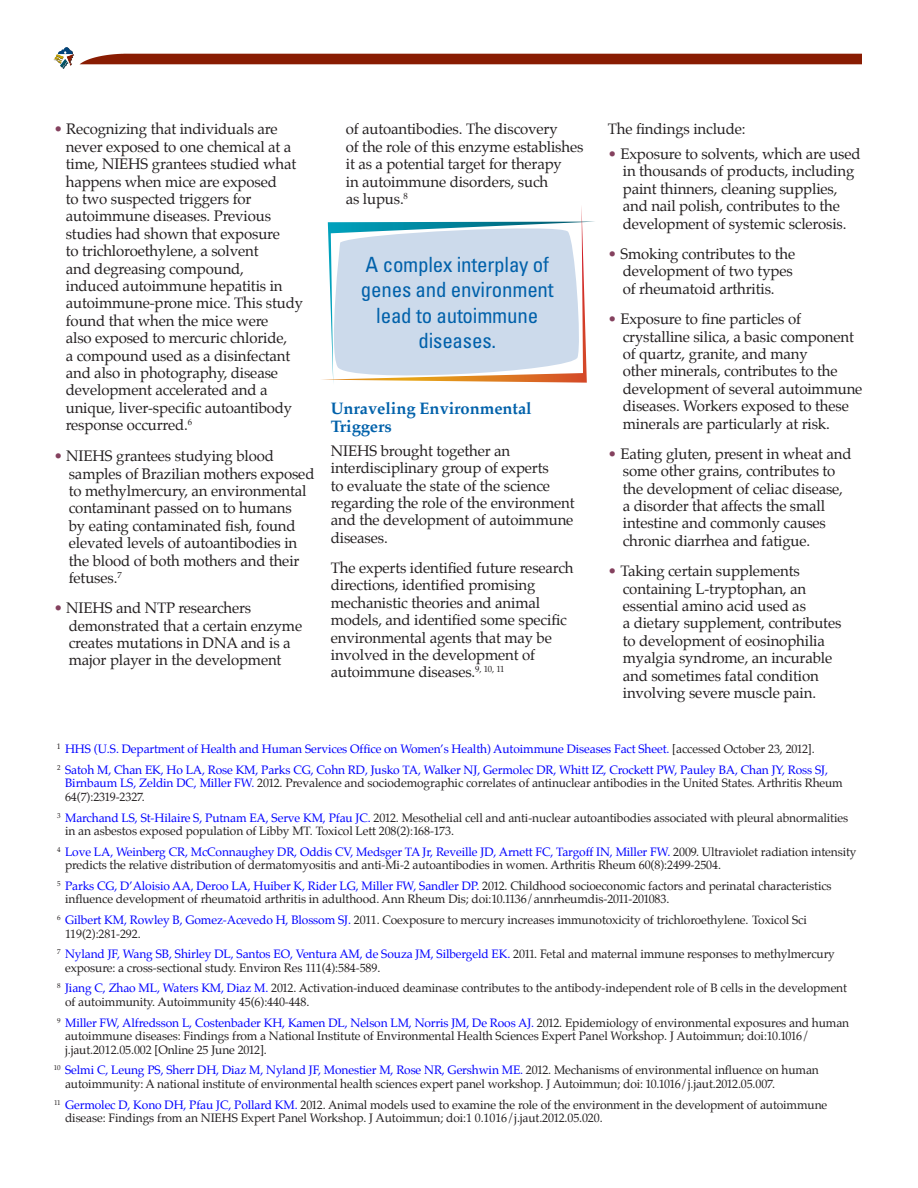
<style>
.page{position:relative;width:918px;height:1188px;background:#fff}
.page>*{position:absolute;margin:0;border:0;box-sizing:border-box;transform-origin:0 0}
.Bodycopy{font:condensed 21px/25.5px "Univers";letter-spacing:-.01em;color:#0161aa;text-align:center}
.Subtitle{font:700 16.5px/18px "Palatino";letter-spacing:-.005em;color:#0161aa}
.Text1_bulleted_copy{font:15px/17.4px "Palatino";letter-spacing:-.01em;color:#231f20}
.Text_1{font:15px/17.4px "Palatino";letter-spacing:-.01em;color:#231f20}
.Source_Reference{font:15px "Palatino";letter-spacing:-.01em;color:#231f20}
.Source_Reference-2{font:12px/13.5px "Palatino";letter-spacing:-.01em;color:#231f20}
.Source_Reference-3{font:12px/13.5px "Palatino";letter-spacing:-.01em;color:#00f}
.s1{color:#84415e}
.s2{color:#231f20}
.s3{color:#00f}
</style>
<div class="page">
<img style="left:79px;top:53px;width:782px;height:12px">
<svg style="left:54px;top:47px;width:20px;height:22px"></svg>
<svg style="left:321px;top:207px;width:266px;height:176px"></svg>
<p class="Text1_bulleted_copy" style="left:66px;top:121px;width:239px;text-indent:-12px"><span class="s1">•</span> Recognizing that individuals are never exposed to one chemical at a time, NIEHS grantees studied what happens when mice are exposed<br>to two suspected triggers for autoimmune diseases. Previous studies had shown that exposure<br>to trichloroethylene, a solvent<br>and degreasing compound,<br>induced autoimmune hepatitis in autoimmune-prone mice. This study found that when the mice were<br>also exposed to mercuric chloride,<br>a compound used as a disinfectant and also in photography, disease development accelerated and a unique, liver-specific autoantibody response occurred.<sup>6</sup></p>
<p class="Text1_bulleted_copy" style="left:69px;top:447px;width:247px;text-indent:-15px"><span class="s1">•</span> NIEHS grantees studying blood samples of Brazilian mothers exposed to methylmercury, an environmental contaminant passed on to humans<br>by eating contaminated fish, found elevated levels of autoantibodies in the blood of both mothers and their fetuses.<sup>7</sup></p>
<p class="Text1_bulleted_copy" style="left:69px;top:599px;width:235px;text-indent:-15px"><span class="s1">•</span> NIEHS and NTP researchers demonstrated that a certain enzyme creates mutations in DNA and is a major player in the development</p>
<p class="Text1_bulleted_copy" style="left:346px;top:121px;width:239px">of autoantibodies. The discovery<br>of the role of this enzyme establishes it as a potential target for therapy<br>in autoimmune disorders, such<br>as lupus.<sup>8</sup></p>
<p class="Bodycopy" style="left:361px;top:251px;width:194px">A complex interplay of genes and environment lead to autoimmune diseases.</p>
<p class="Subtitle" style="left:331px;top:399px;width:202px">Unraveling Environmental<br>Triggers</p>
<p class="Text_1" style="left:331px;top:442px;width:245px">NIEHS brought together an interdisciplinary group of experts<br>to evaluate the state of the science regarding the role of the environment and the development of autoimmune diseases.</p>
<p class="Text_1" style="left:331px;top:559px;width:244px">The experts identified future research directions, identified promising mechanistic theories and animal models, and identified some specific environmental agents that may be involved in the development of autoimmune diseases.<sup>9,</sup> <sup>10,</sup> <sup>11</sup></p>
<p class="Source_Reference" style="left:608px;top:117px;width:139px">The findings include:</p>
<p class="Text1_bulleted_copy" style="left:608px;top:145px;width:254px;text-align:center"><span class="s1">•</span> Exposure to solvents, which are used in thousands of products, including paint thinners, cleaning supplies,<br>and nail polish, contributes to the development of systemic sclerosis.</p>
<p class="Text1_bulleted_copy" style="left:623px;top:245px;width:174px;text-indent:-15px"><span class="s1">•</span> Smoking contributes to the development of two types of rheumatoid arthritis.</p>
<p class="Text1_bulleted_copy" style="left:623px;top:310px;width:241px;text-indent:-15px"><span class="s1">•</span> Exposure to fine particles of crystalline silica, a basic component of quartz, granite, and many<br>other minerals, contributes to the development of several autoimmune diseases. Workers exposed to these minerals are particularly at risk.</p>
<p class="Text1_bulleted_copy" style="left:623px;top:445px;width:230px;text-indent:-15px"><span class="s1">•</span> Eating gluten, present in wheat and some other grains, contributes to the development of celiac disease, a disorder that affects the small intestine and commonly causes chronic diarrhea and fatigue.</p>
<p class="Text1_bulleted_copy" style="left:623px;top:562px;width:220px;text-indent:-15px"><span class="s1">•</span> Taking certain supplements containing L-tryptophan, an essential amino acid used as<br>a dietary supplement, contributes to development of eosinophilia myalgia syndrome, an incurable and sometimes fatal condition involving severe muscle pain.</p>
<p class="Source_Reference-3" style="left:57px;top:742px;width:760px"><sup>1</sup> HHS (U.S. Department of Health and Human Services Office on Women’s Health) Autoimmune Diseases Fact Sheet. <span class="s2">[accessed October 23, 2012].</span></p>
<p class="Source_Reference-3" style="left:65px;top:763px;width:779px;text-indent:-8px"><sup>2</sup> Satoh M, Chan EK, Ho LA, Rose KM, Parks CG, Cohn RD, Jusko TA, Walker NJ, Germolec DR, Whitt IZ, Crockett PW, Pauley BA, Chan JY, Ross SJ,<br>Birnbaum LS, Zeldin DC, Miller FW. <span class="s2">2012. Prevalence and sociodemographic correlates of antinuclear antibodies in the United States. Arthritis Rheum<br>64(7):2319-2327.</span></p>
<p class="Source_Reference-2" style="left:65px;top:811px;width:785px;text-indent:-8px"><sup>3</sup> <span class="s3">Marchand LS, St-Hilaire S, Putnam EA, Serve KM, Pfau JC.</span> 2012. Mesothelial cell and anti-nuclear autoantibodies associated with pleural abnormalities in an asbestos exposed population of Libby MT. Toxicol Lett 208(2):168-173.</p>
<p class="Source_Reference-2" style="left:65px;top:845px;width:793px;text-indent:-8px"><sup>4</sup> <span class="s3">Love LA, Weinberg CR, McConnaughey DR, Oddis CV, Medsger TA Jr, Reveille JD, Arnett FC, Targoff IN, Miller FW.</span> 2009. Ultraviolet radiation intensity predicts the relative distribution of dermatomyositis and anti-Mi-2 autoantibodies in women. Arthritis Rheum 60(8):2499-2504.</p>
<p class="Source_Reference-2" style="left:65px;top:879px;width:768px;text-indent:-8px"><sup>5</sup> <span class="s3">Parks CG, D’Aloisio AA, Deroo LA, Huiber K, Rider LG, Miller FW, Sandler DP.</span> 2012. Childhood socioeconomic factors and perinatal characteristics influence development of rheumatoid arthritis in adulthood. Ann Rheum Dis; doi:10.1136/annrheumdis-2011-201083.</p>
<p class="Source_Reference-2" style="left:65px;top:913px;width:743px;text-indent:-8px"><sup>6</sup> <span class="s3">Gilbert KM, Rowley B, Gomez-Acevedo H, Blossom SJ.</span> 2011. Coexposure to mercury increases immunotoxicity of trichloroethylene. Toxicol Sci<br>119(2):281-292.</p>
<p class="Source_Reference-2" style="left:65px;top:947px;width:771px;text-indent:-8px"><sup>7</sup> <span class="s3">Nyland JF, Wang SB, Shirley DL, Santos EO, Ventura AM, de Souza JM, Silbergeld EK.</span> 2011. Fetal and maternal immune responses to methylmercury exposure: a cross-sectional study. Environ Res 111(4):584-589.</p>
<p class="Source_Reference-2" style="left:65px;top:982px;width:783px;text-indent:-8px"><sup>8</sup> <span class="s3">Jiang C, Zhao ML, Waters KM, Diaz M.</span> 2012. Activation-induced deaminase contributes to the antibody-independent role of B cells in the development of autoimmunity. Autoimmunity 45(6):440-448.</p>
<p class="Source_Reference-2" style="left:65px;top:1016px;width:786px;text-indent:-8px"><sup>9</sup> <span class="s3">Miller FW, Alfredsson L, Costenbader KH, Kamen DL, Nelson LM, Norris JM, De Roos AJ.</span> 2012. Epidemiology of environmental exposures and human autoimmune diseases: Findings from a National Institute of Environmental Health Sciences Expert Panel Workshop. J Autoimmun; doi:10.1016/ j.jaut.2012.05.002 [Online 25 June 2012].</p>
<p class="Source_Reference-2" style="left:65px;top:1063px;width:755px;text-indent:-11px"><sup>10</sup> <span class="s3">Selmi C, Leung PS, Sherr DH, Diaz M, Nyland JF, Monestier M, Rose NR, Gershwin ME.</span> 2012. Mechanisms of environmental influence on human autoimmunity: A national institute of environmental health sciences expert panel workshop. J Autoimmun; doi: 10.1016/j.jaut.2012.05.007.</p>
<p class="Source_Reference-2" style="left:65px;top:1098px;width:764px;text-indent:-11px"><sup>11</sup> <span class="s3">Germolec D, Kono DH, Pfau JC, Pollard KM.</span> 2012. Animal models used to examine the role of the environment in the development of autoimmune disease: Findings from an NIEHS Expert Panel Workshop. J Autoimmun; doi:1 0.1016/j.jaut.2012.05.020.</p>
</div>
